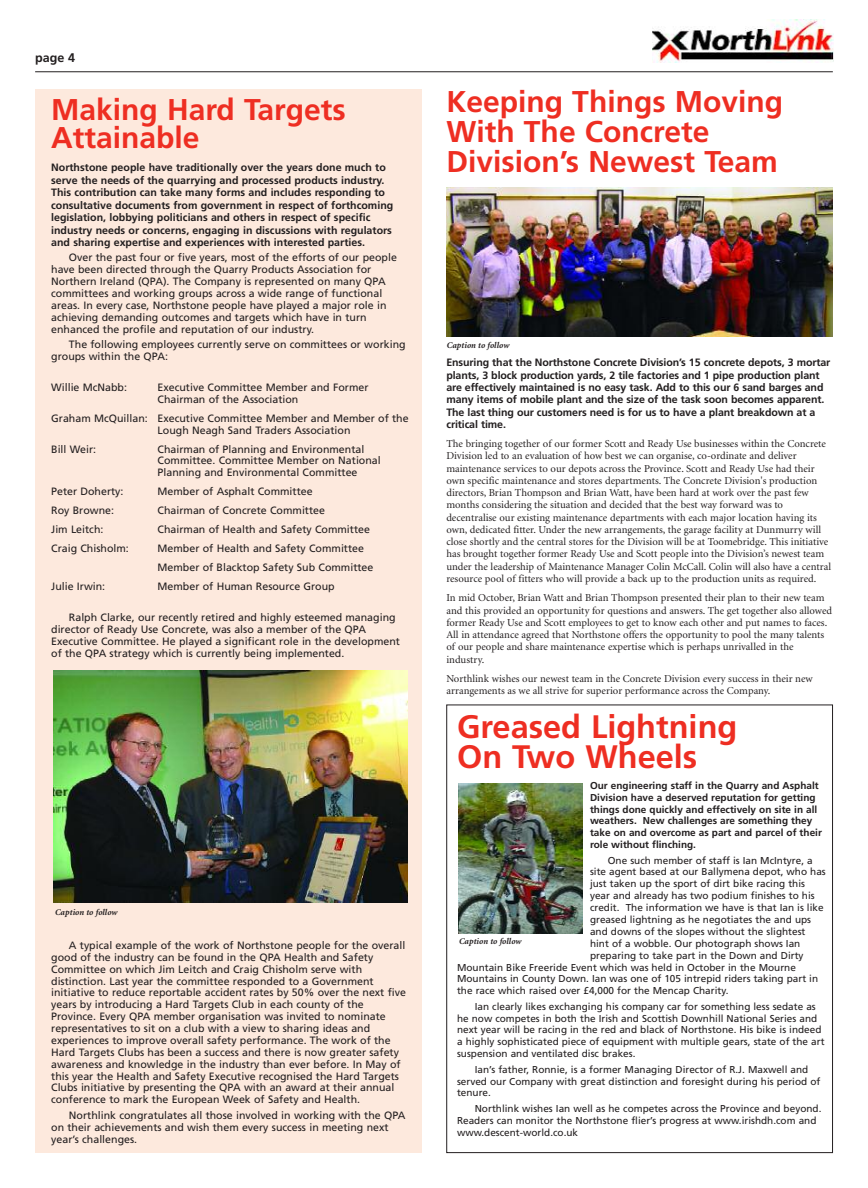
<style>
.page{position:relative;width:868px;height:1188px;background:#fff}
.page>*{position:absolute;margin:0;border:0;box-sizing:border-box;transform-origin:0 0}
.t1{font:700 32.5px/30px "Frutiger";color:#ee2e22}
.t2{font:700 30px/30px "Frutiger";color:#ee2e22}
.t3{font:700 12.5px "Frutiger";color:#231f20}
.t4{font:10.62px/11.9px "Frutiger";color:#231f20}
.t5{font:10.62px/12.2px "Minion";color:#231f20}
.t6{font:700 10.62px/12.5px "Frutiger";color:#231f20}
.t7{font:10px/11.9px "Frutiger";color:#231f20}
.t8{font:700 10px/11.9px "Frutiger";color:#231f20}
.t9{font:italic 700 8.75px "Minion";color:#231f20}
</style>
<div class="page">
<hr style="left:35px;top:71px;width:797px;height:1px;background:#231f20">
<img style="left:652px;top:19px;width:181px;height:43px">
<img style="left:458px;top:783px;width:124px;height:151px">
<img style="left:446px;top:188px;width:386px;height:148px">
<div style="left:35px;top:89px;width:386px;height:1063px;background:#fde9dd"></div>
<img style="left:54px;top:670px;width:353px;height:233px">
<p class="t3" style="left:35px;top:52px;width:41px">page 4</p>
<h2 class="t2" style="left:51px;top:98px;width:296px;line-height:27.5px">Making Hard Targets<br>Attainable</h2>
<p class="t6" style="left:51px;top:162px;width:343px">Northstone people have traditionally over the years done much to serve the needs of the quarrying and processed products industry.<br>This contribution can take many forms and includes responding to consultative documents from government in respect of forthcoming legislation, lobbying politicians and others in respect of specific industry needs or concerns, engaging in discussions with regulators and sharing expertise and experiences with interested parties.</p>
<p class="t4" style="left:51px;top:253px;width:347px;text-indent:18px">Over the past four or five years, most of the efforts of our people have been directed through the Quarry Products Association for Northern Ireland (QPA). The Company is represented on many QPA committees and working groups across a wide range of functional areas. In every case, Northstone people have played a major role in achieving demanding outcomes and targets which have in turn enhanced the profile and reputation of our industry.</p>
<p class="t4" style="left:51px;top:339px;width:356px;text-indent:18px">The following employees currently serve on committees or working groups within the QPA:</p>
<p class="t4" style="left:51px;top:382px;width:77px">Willie McNabb:</p>
<p class="t4" style="left:157px;top:382px;width:212px">Executive Committee Member and Former<br>Chairman of the Association</p>
<p class="t4" style="left:157px;top:413px;width:252px;text-indent:-106px">Graham McQuillan: Executive Committee Member and Member of the<br>Lough Neagh Sand Traders Association</p>
<p class="t4" style="left:51px;top:444px;width:46px">Bill Weir:</p>
<p class="t4" style="left:157px;top:444px;width:225px">Chairman of Planning and Environmental<br>Committee. Committee Member on National<br>Planning and Environmental Committee</p>
<p class="t4" style="left:51px;top:486px;width:74px">Peter Doherty:</p>
<p class="t4" style="left:158px;top:486px;width:156px">Member of Asphalt Committee</p>
<p class="t4" style="left:51px;top:505px;width:64px">Roy Browne:</p>
<p class="t4" style="left:158px;top:505px;width:169px">Chairman of Concrete Committee</p>
<p class="t4" style="left:51px;top:524px;width:54px">Jim Leitch:</p>
<p class="t4" style="left:157px;top:524px;width:214px">Chairman of Health and Safety Committee</p>
<p class="t4" style="left:51px;top:543px;width:79px">Craig Chisholm:</p>
<p class="t4" style="left:157px;top:540px;width:217px;line-height:19px">Member of Health and Safety Committee<br>Member of Blacktop Safety Sub Committee</p>
<p class="t4" style="left:51px;top:581px;width:56px">Julie Irwin:</p>
<p class="t4" style="left:158px;top:581px;width:179px">Member of Human Resource Group</p>
<p class="t4" style="left:51px;top:612px;width:350px;text-indent:18px">Ralph Clarke, our recently retired and highly esteemed managing director of Ready Use Concrete, was also a member of the QPA Executive Committee. He played a significant role in the development of the QPA strategy which is currently being implemented.</p>
<p class="t9" style="left:55px;top:908px;width:64px">Caption to follow</p>
<p class="t4" style="left:51px;top:940px;width:356px;text-indent:18px">A typical example of the work of Northstone people for the overall good of the industry can be found in the QPA Health and Safety Committee on which Jim Leitch and Craig Chisholm serve with distinction. Last year the committee responded to a Government initiative to reduce reportable accident rates by 50% over the next five years by introducing a Hard Targets Club in each county of the Province. Every QPA member organisation was invited to nominate representatives to sit on a club with a view to sharing ideas and experiences to improve overall safety performance. The work of the Hard Targets Clubs has been a success and there is now greater safety awareness and knowledge in the industry than ever before. In May of this year the Health and Safety Executive recognised the Hard Targets Clubs initiative by presenting the QPA with an award at their annual conference to mark the European Week of Safety and Health.</p>
<p class="t4" style="left:51px;top:1109px;width:356px;text-indent:18px">Northlink congratulates all those involved in working with the QPA on their achievements and wish them every success in meeting next year’s challenges.</p>
<h2 class="t2" style="left:446px;top:89px;width:338px">Keeping Things Moving<br>With The Concrete<br>Division’s Newest Team</h2>
<p class="t9" style="left:446px;top:341px;width:64px">Caption to follow</p>
<p class="t6" style="left:446px;top:357px;width:385px">Ensuring that the Northstone Concrete Division’s 15 concrete depots, 3 mortar plants, 3 block production yards, 2 tile factories and 1 pipe production plant are effectively maintained is no easy task. Add to this our 6 sand barges and many items of mobile plant and the size of the task soon becomes apparent.<br>The last thing our customers need is for us to have a plant breakdown at a critical time.</p>
<p class="t5" style="left:446px;top:438px;width:386px">The bringing together of our former Scott and Ready Use businesses within the Concrete Division led to an evaluation of how best we can organise, co-ordinate and deliver maintenance services to our depots across the Province. Scott and Ready Use had their own specific maintenance and stores departments. The Concrete Division's production directors, Brian Thompson and Brian Watt, have been hard at work over the past few months considering the situation and decided that the best way forward was to decentralise our existing maintenance departments with each major location having its own, dedicated fitter. Under the new arrangements, the garage facility at Dunmurry will close shortly and the central stores for the Division will be at Toomebridge. This initiative has brought together former Ready Use and Scott people into the Division’s newest team under the leadership of Maintenance Manager Colin McCall. Colin will also have a central resource pool of fitters who will provide a back up to the production units as required.</p>
<p class="t5" style="left:446px;top:592px;width:387px">In mid October, Brian Watt and Brian Thompson presented their plan to their new team and this provided an opportunity for questions and answers. The get together also allowed former Ready Use and Scott employees to get to know each other and put names to faces.<br>All in attendance agreed that Northstone offers the opportunity to pool the many talents of our people and share maintenance expertise which is perhaps unrivalled in the industry.</p>
<p class="t5" style="left:446px;top:673px;width:368px">Northlink wishes our newest team in the Concrete Division every success in their new arrangements as we all strive for superior performance across the Company.</p>
<h1 class="t1" style="left:457px;top:714px;width:282px">Greased Lightning<br>On Two Wheels</h1>
<p class="t8" style="left:590px;top:780px;width:233px">Our engineering staff in the Quarry and Asphalt Division have a deserved reputation for getting things done quickly and effectively on site in all weathers. New challenges are something they take on and overcome as part and parcel of their role without flinching.</p>
<p class="t7" style="left:607px;top:855px;width:206px">One such member of staff is Ian McIntyre, a</p>
<p class="t7" style="left:590px;top:866px;width:237px">site agent based at our Ballymena depot, who has</p>
<p class="t7" style="left:590px;top:878px;width:216px">just taken up the sport of dirt bike racing this</p>
<p class="t7" style="left:590px;top:890px;width:226px">year and already has two podium finishes to his</p>
<p class="t7" style="left:590px;top:902px;width:235px">credit. The information we have is that Ian is like</p>
<p class="t7" style="left:590px;top:914px;width:222px">greased lightning as he negotiates the and ups</p>
<p class="t7" style="left:590px;top:926px;width:217px">and downs of the slopes without the slightest</p>
<p class="t7" style="left:590px;top:938px;width:212px">hint of a wobble. Our photograph shows Ian</p>
<p class="t7" style="left:590px;top:950px;width:215px">preparing to take part in the Down and Dirty</p>
<p class="t7" style="left:457px;top:961px;width:340px">Mountain Bike Freeride Event which was held in October in the Mourne</p>
<p class="t7" style="left:457px;top:973px;width:362px">Mountains in County Down. Ian was one of 105 intrepid riders taking part in</p>
<p class="t7" style="left:457px;top:985px;width:273px">the race which raised over £4,000 for the Mencap Charity.</p>
<p class="t7" style="left:457px;top:1001px;width:369px;text-indent:18px">Ian clearly likes exchanging his company car for something less sedate as he now competes in both the Irish and Scottish Downhill National Series and next year will be racing in the red and black of Northstone. His bike is indeed a highly sophisticated piece of equipment with multiple gears, state of the art suspension and ventilated disc brakes.</p>
<p class="t7" style="left:457px;top:1064px;width:365px;text-indent:18px">Ian’s father, Ronnie, is a former Managing Director of R.J. Maxwell and served our Company with great distinction and foresight during his period of tenure.</p>
<p class="t7" style="left:457px;top:1103px;width:366px;text-indent:18px">Northlink wishes Ian well as he competes across the Province and beyond.<br>Readers can monitor the Northstone flier’s progress at www.irishdh.com and www.descent-world.co.uk</p>
<p class="t9" style="left:458px;top:937px;width:64px">Caption to follow</p>
</div>
